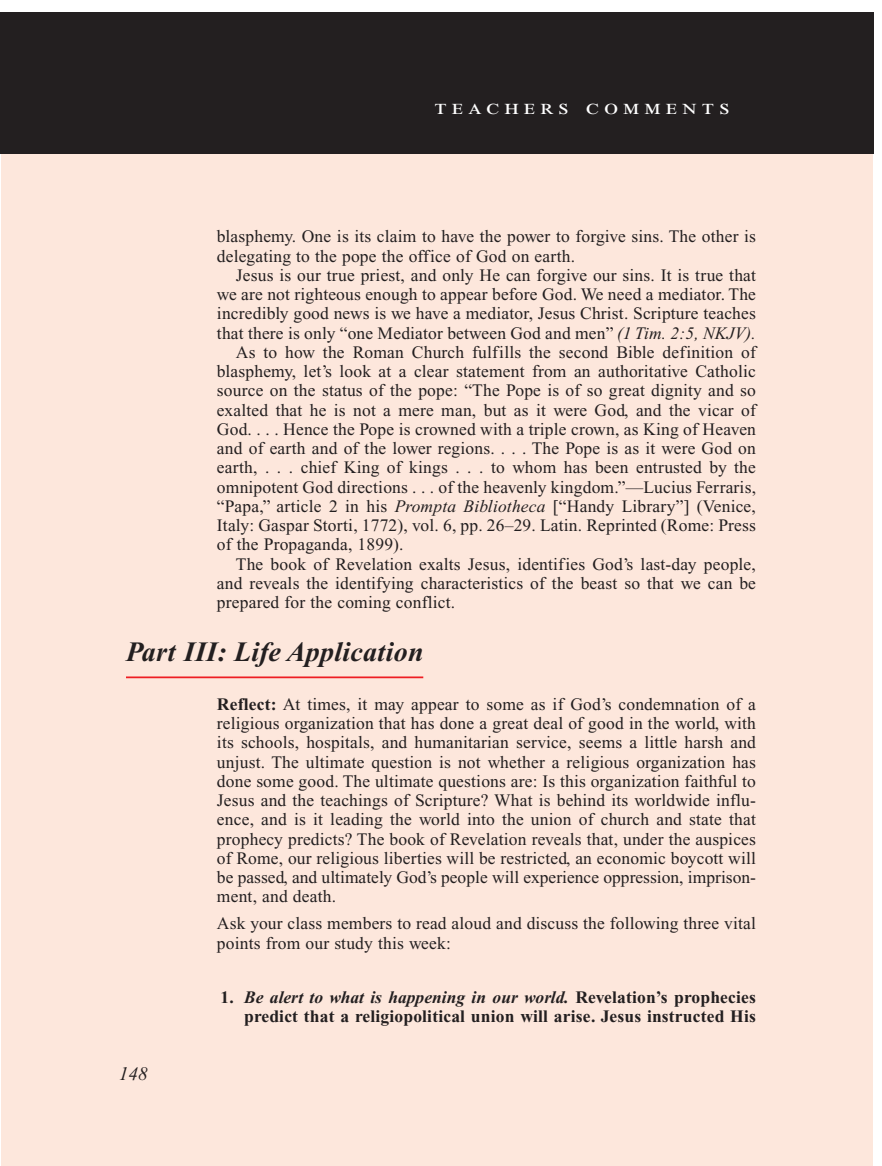
<style>
.page{position:relative;width:882px;height:1166px;background:#fff}
.page>*{position:absolute;margin:0;border:0;box-sizing:border-box;transform-origin:0 0}
.Main_Head_Teachers_C{font:italic 700 28px "Times New Roman PS Std";letter-spacing:.01em;color:#231f20}
.Teachers_Comments_He{font:21px "Times New Roman PS Std";letter-spacing:.2em;color:#fff;scale:1.2 1}
.PageNumbers{font:italic 19.25px "Times New Roman PS Std";color:#231f20}
.Objectives_Body_Text{font:17.5px/19.2px "Times New Roman PS Std";letter-spacing:.01em;color:#231f20;text-align:justify}
.LifeApplication{font:700 17.5px/19.2px "Times New Roman PS Std";letter-spacing:.01em;color:#231f20;text-align:right}
.s1{font-style:italic}
.s2{font-weight:700}
</style>
<div class="page">
<div style="left:1px;top:149px;width:872px;height:1017px;background:#fde7dc"></div>
<hr style="left:126px;top:676px;width:297px;height:2px;background:#ee1d23">
<div style="left:0;top:12px;width:873px;height:142px;background:#231f20"></div>
<p class="Teachers_Comments_He" style="left:435px;top:96px;width:247px">teachers comments</p>
<p class="Objectives_Body_Text" style="left:217px;top:227px;width:541px">blasphemy. One is its claim to have the power to forgive sins. The other is delegating to the pope the office of God on earth.</p>
<p class="Objectives_Body_Text" style="left:217px;top:265px;width:541px;text-indent:19px">Jesus is our true priest, and only He can forgive our sins. It is true that we are not righteous enough to appear before God. We need a mediator. The incredibly good news is we have a mediator, Jesus Christ. Scripture teaches that there is only “one Mediator between God and men” <span class="s1">(1 Tim. 2:5, NKJV).</span></p>
<p class="Objectives_Body_Text" style="left:217px;top:342px;width:541px;text-indent:19px">As to how the Roman Church fulfills the second Bible definition of blasphemy, let’s look at a clear statement from an authoritative Catholic source on the status of the pope: “The Pope is of so great dignity and so exalted that he is not a mere man, but as it were God, and the vicar of God. . . . Hence the Pope is crowned with a triple crown, as King of Heaven and of earth and of the lower regions. . . . The Pope is as it were God on earth, . . . chief King of kings . . . to whom has been entrusted by the omnipotent God directions . . . of the heavenly kingdom.”—Lucius Ferraris, “Papa,” article 2 in his <span class="s1">Prompta Bibliotheca</span> [“Handy Library”] (Venice, Italy: Gaspar Storti, 1772), vol. 6, pp. 26–29. Latin. Reprinted (Rome: Press of the Propaganda, 1899).</p>
<p class="Objectives_Body_Text" style="left:217px;top:554px;width:541px;text-indent:19px">The book of Revelation exalts Jesus, identifies God’s last-day people, and reveals the identifying characteristics of the beast so that we can be prepared for the coming conflict.</p>
<p class="Main_Head_Teachers_C" style="left:126px;top:636px;width:299px">Part III: Life Application</p>
<p class="Objectives_Body_Text" style="left:217px;top:694px;width:541px"><span class="s2">Reflect:</span> At times, it may appear to some as if God’s condemnation of a religious organization that has done a great deal of good in the world, with its schools, hospitals, and humanitarian service, seems a little harsh and unjust. The ultimate question is not whether a religious organization has done some good. The ultimate questions are: Is this organization faithful to Jesus and the teachings of Scripture? What is behind its worldwide influ&shy;ence, and is it leading the world into the union of church and state that prophecy predicts? The book of Revelation reveals that, under the auspices of Rome, our religious liberties will be restricted, an economic boycott will be passed, and ultimately God’s people will experience oppression, imprison&shy;ment, and death.</p>
<p class="Objectives_Body_Text" style="left:217px;top:914px;width:540px">Ask your class members to read aloud and discuss the following three vital points from our study this week:</p>
<p class="LifeApplication" style="left:220px;top:987px;width:537px">1. <span class="s1">Be alert to what is happening in our world.</span> Revelation’s prophecies predict that a religiopolitical union will arise. Jesus instructed His</p>
<p class="PageNumbers" style="left:119px;top:1063px;width:30px">148</p>
</div>
